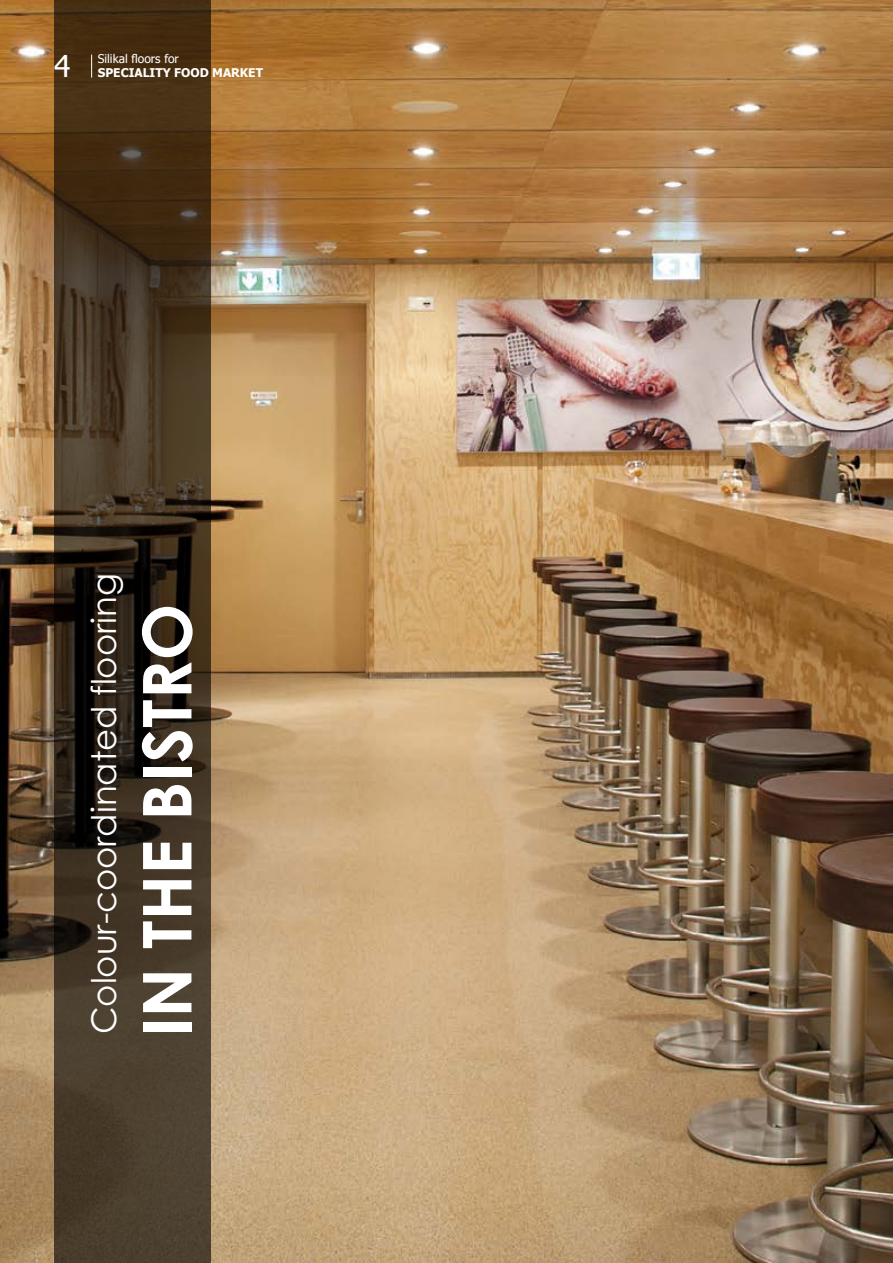
<style>
.page{position:relative;width:893px;height:1263px;background:#fff}
.page>*{position:absolute;margin:0;border:0;box-sizing:border-box;transform-origin:0 0}
.t1{font:700 67.35px "Century Gothic";color:#fff}
.t2{font:34.05px "Century Gothic";color:#fff}
.t3{font:30px "Tahoma";color:#fff}
.t4{font:700 12px "Tahoma";color:#fff}
.t5{font:12px "Tahoma";color:#fff}
</style>
<div class="page">
<img style="left:0;top:0;width:893px;height:1263px">
<svg style="left:54px;top:0;width:156px;height:1263px"></svg>
<svg style="left:91px;top:55px;width:1px;height:23px"></svg>
<p class="t3" style="left:54px;top:46px;width:18px">4</p>
<p class="t5" style="left:98px;top:51px;width:83px">Silikal floors for</p>
<p class="t4" style="left:98px;top:64px;width:167px">SPECIALITY FOOD MARKET</p>
<p class="t2" style="left:83px;top:1034px;width:463px;rotate:-90deg">Colour-coordinated flooring</p>
<h1 class="t1" style="left:125px;top:1036px;width:434px;rotate:-90deg">in THE Bistro</h1>
</div>
